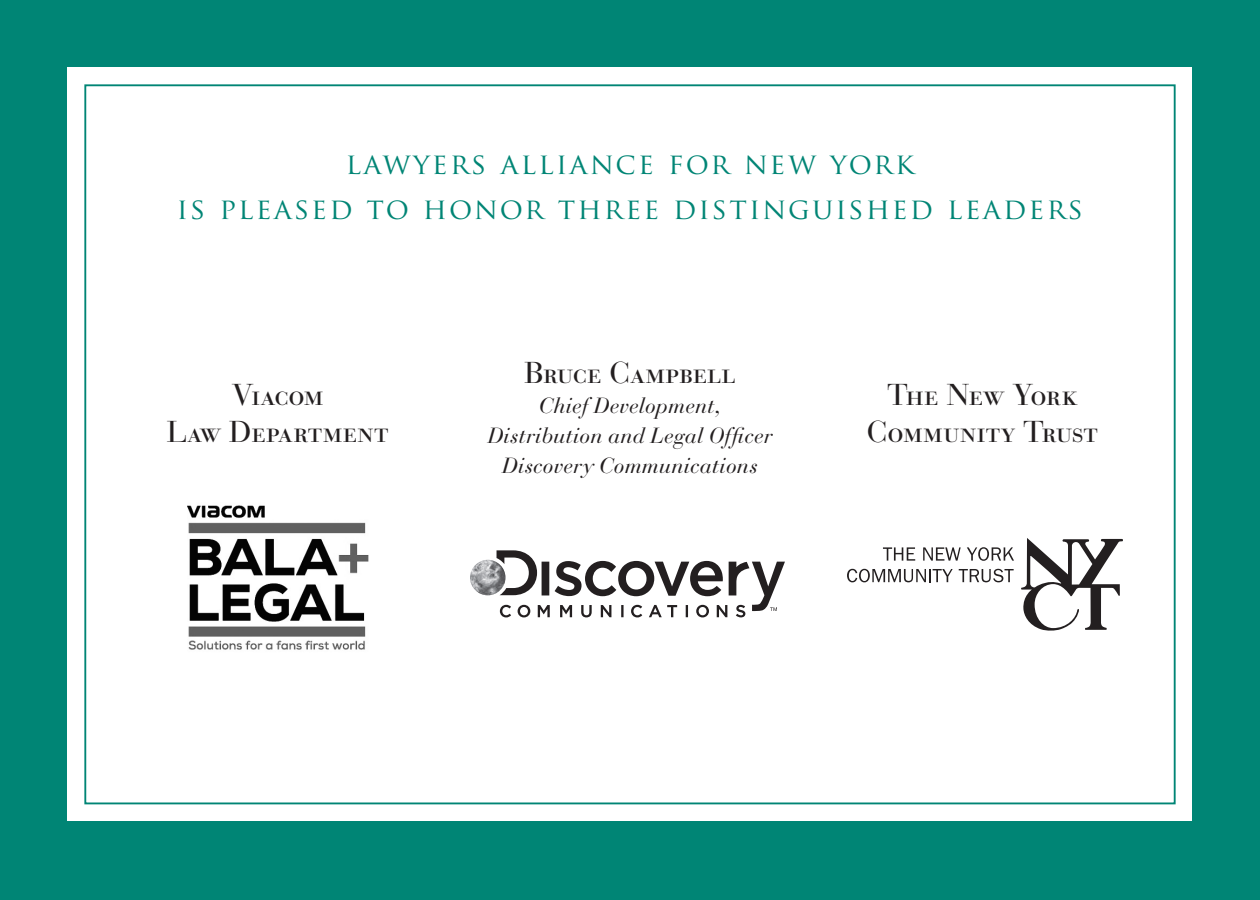
<style>
.page{position:relative;width:1260px;height:900px;background:#008575}
.page>*{position:absolute;margin:0;border:0;box-sizing:border-box;transform-origin:0 0}
.t1{font:30px/36.2px "Bauer Bodoni Std";letter-spacing:-.005em;color:#231f20;text-align:center;scale:1.04 1}
.t2{font:28.75px/45px "Trajan Pro";letter-spacing:.08em;color:#008575;text-align:center}
.t3{font:italic 21.75px/30px "Bauer Bodoni Std";letter-spacing:.01em;color:#231f20;text-align:center}
</style>
<div class="page">
<div style="left:67px;top:68px;width:1125px;height:753px;background:#fff"></div>
<img style="left:188px;top:505px;width:181px;height:145px">
<svg style="left:883px;top:547px;width:32px;height:14px"></svg>
<svg style="left:923px;top:547px;width:38px;height:14px"></svg>
<svg style="left:967px;top:547px;width:47px;height:14px"></svg>
<svg style="left:847px;top:569px;width:106px;height:13px"></svg>
<svg style="left:959px;top:569px;width:55px;height:13px"></svg>
<svg style="left:1021px;top:538px;width:102px;height:93px"></svg>
<img style="left:470px;top:560px;width:36px;height:35px;border-radius:18px">
<svg style="left:497px;top:550px;width:288px;height:67px"></svg>
<p class="t2" style="left:177px;top:141px;width:908px">LAWYERS ALLIANCE FOR NEW YORK<br>IS PLEASED TO HONOR THREE DISTINGUISHED LEADERS</p>
<p class="t1" style="left:166px;top:377px;width:215px">Viacom<br>Law Department</p>
<p class="t1" style="left:524px;top:355px;width:204px">Bruce Campbell</p>
<p class="t3" style="left:488px;top:391px;width:286px">Chief Development,<br>Distribution and Legal Officer</p>
<p class="t3" style="left:502px;top:451px;width:257px">Discovery Communications</p>
<p class="t1" style="left:867px;top:377px;width:224px">The New York<br>Community Trust</p>
</div>
